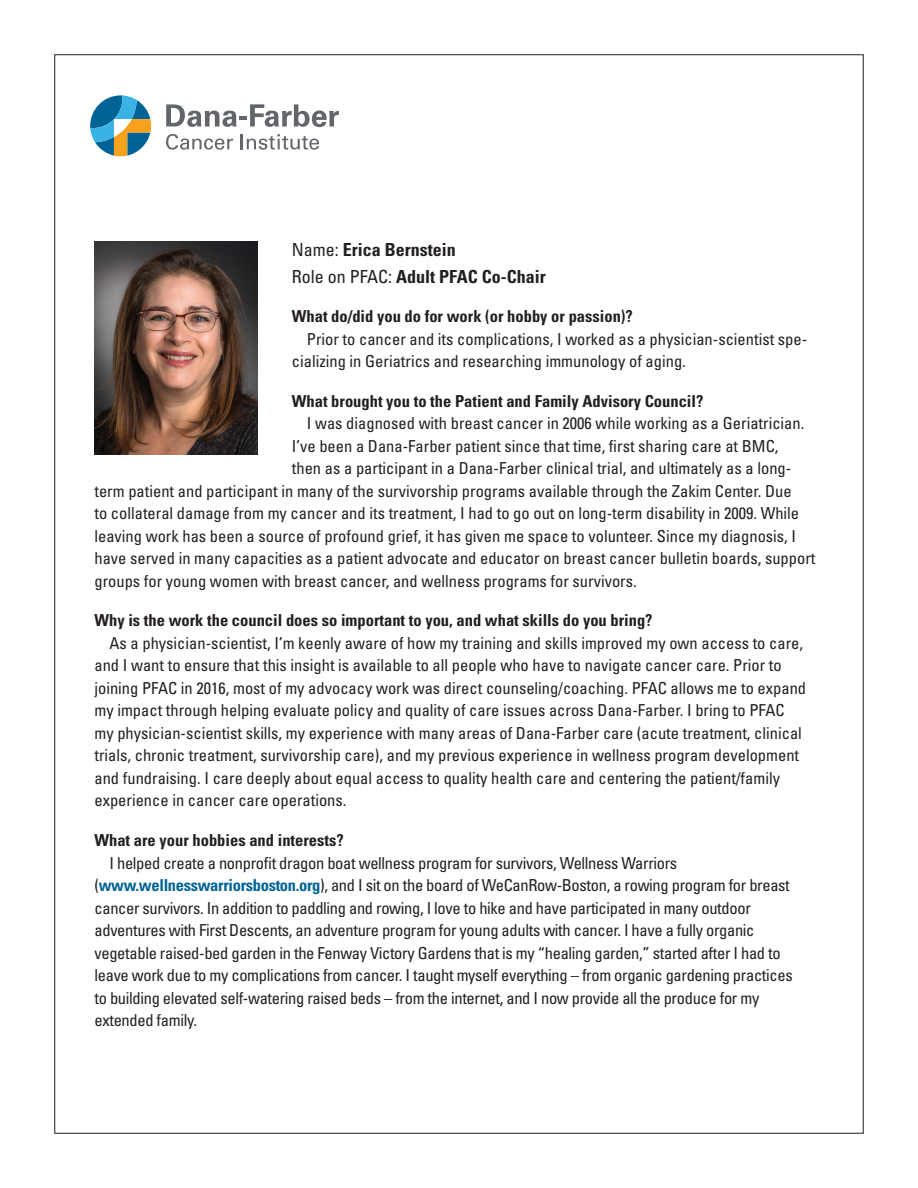
<style>
.page{position:relative;width:918px;height:1188px;background:#fff}
.page>*{position:absolute;margin:0;border:0;box-sizing:border-box;transform-origin:0 0}
.t1{font:700 condensed 18px/27px "Univers";color:#231f20}
.t2{font:condensed 16.5px/22.5px "Univers";color:#231f20}
.t3{font:condensed 16.5px/22.5px "Univers";letter-spacing:-.02em;color:#231f20}
.t4{font:700 condensed 16.5px "Univers";color:#231f20}
.s1{font-weight:400}
.s2{font-weight:700;color:#016395}
</style>
<div class="page">
<svg style="left:90px;top:95px;width:61px;height:61px"></svg>
<svg style="left:166px;top:104px;width:173px;height:23px"></svg>
<svg style="left:166px;top:134px;width:67px;height:16px"></svg>
<svg style="left:241px;top:134px;width:78px;height:16px"></svg>
<img style="left:94px;top:241px;width:163px;height:213px">
<p class="t1" style="left:292px;top:236px;width:256px"><span class="s1">Name:</span> Erica Bernstein<br><span class="s1">Role on PFAC:</span> Adult PFAC Co-Chair</p>
<p class="t4" style="left:292px;top:306px;width:342px">What do/did you do for work (or hobby or passion)?</p>
<p class="t2" style="left:292px;top:327px;width:517px;text-indent:15px">Prior to cancer and its complications, I worked as a physician-scientist spe&shy;cializing in Geriatrics and researching immunology of aging.</p>
<p class="t4" style="left:292px;top:391px;width:413px">What brought you to the Patient and Family Advisory Council?</p>
<p class="t2" style="left:307px;top:412px;width:499px">I was diagnosed with breast cancer in 2006 while working as a Geriatrician.</p>
<p class="t2" style="left:292px;top:434px;width:488px">I’ve been a Dana-Farber patient since that time, first sharing care at BMC,</p>
<p class="t2" style="left:292px;top:457px;width:501px">then as a participant in a Dana-Farber clinical trial, and ultimately as a long-</p>
<p class="t2" style="left:94px;top:479px;width:699px">term patient and participant in many of the survivorship programs available through the Zakim Center. Due</p>
<p class="t2" style="left:94px;top:502px;width:706px">to collateral damage from my cancer and its treatment, I had to go out on long-term disability in 2009. While</p>
<p class="t2" style="left:94px;top:524px;width:703px">leaving work has been a source of profound grief, it has given me space to volunteer. Since my diagnosis, I</p>
<p class="t2" style="left:94px;top:547px;width:722px">have served in many capacities as a patient advocate and educator on breast cancer bulletin boards, support</p>
<p class="t2" style="left:94px;top:569px;width:544px">groups for young women with breast cancer, and wellness programs for survivors.</p>
<p class="t4" style="left:94px;top:610px;width:560px">Why is the work the council does so important to you, and what skills do you bring?</p>
<p class="t2" style="left:94px;top:632px;width:713px;text-indent:15px">As a physician-scientist, I’m keenly aware of how my training and skills improved my own access to care, and I want to ensure that this insight is available to all people who have to navigate cancer care. Prior to joining PFAC in 2016, most of my advocacy work was direct counseling/coaching. PFAC allows me to expand my impact through helping evaluate policy and quality of care issues across Dana-Farber. I bring to PFAC my physician-scientist skills, my experience with many areas of Dana-Farber care (acute treatment, clinical trials, chronic treatment, survivorship care), and my previous experience in wellness program development and fundraising. I care deeply about equal access to quality health care and centering the patient/family experience in cancer care operations.</p>
<p class="t4" style="left:94px;top:830px;width:251px">What are your hobbies and interests?</p>
<p class="t3" style="left:94px;top:851px;width:700px;text-indent:15px">I helped create a nonprofit dragon boat wellness program for survivors, Wellness Warriors (<span class="s2">www.wellnesswarriorsboston.org</span>), and I sit on the board of WeCanRow-Boston, a rowing program for breast cancer survivors. In addition to paddling and rowing, I love to hike and have participated in many outdoor adventures with First Descents, an adventure program for young adults with cancer. I have a fully organic vegetable raised-bed garden in the Fenway Victory Gardens that is my “healing garden,” started after I had to leave work due to my complications from cancer. I taught myself everything – from organic gardening practices to building elevated self-watering raised beds – from the internet, and I now provide all the produce for my extended family.</p>
</div>
